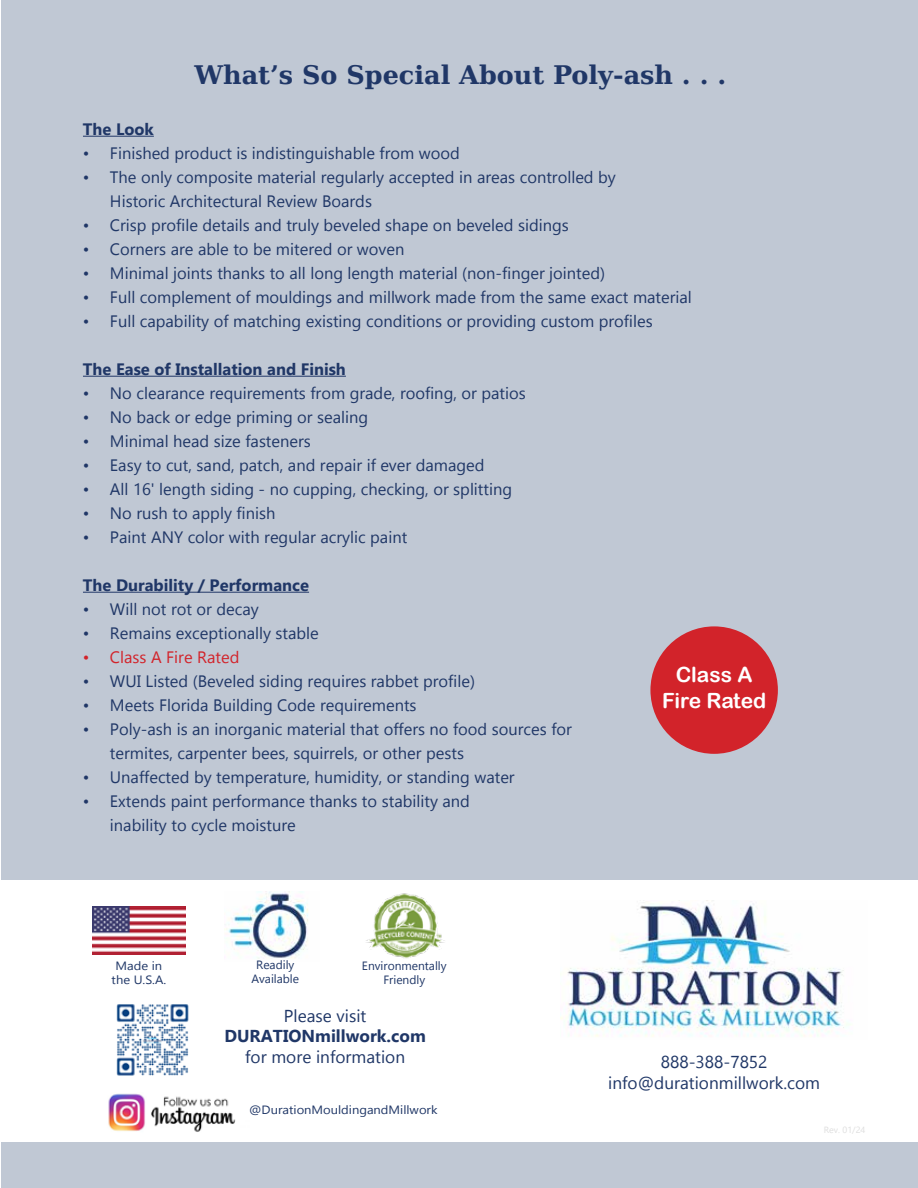
<style>
.page{position:relative;width:918px;height:1188px;background:#fff}
.page>*{position:absolute;margin:0;border:0;box-sizing:border-box;transform-origin:0 0}
.t1{font:700 25.5px "Bitstream Vera Serif";color:#203767}
.t2{font:21px/25.2px "Arial Rounded MT Bold";color:#fff;text-align:center}
.t3{font:17.25px/20.7px "Gadugi";color:#203767;text-align:center}
.t4{font:700 17.25px "Gadugi";color:#203767}
.t5{font:16.5px/24px "Gadugi";color:#203767}
.t6{font:700 16.5px "Gadugi";color:#203767}
.t7{font:16.5px "Gadugi";color:#d2232a}
.t8{font:12px/13.5px "Gadugi";color:#203767;text-align:center;scale:1.08 1}
.t9{font:12px/13.5px "Gadugi";color:#203767;text-align:center}
.t10{font:9px "Gadugi";color:#dedede}
</style>
<div class="page">
<div style="left:2px;top:0;width:916px;height:1188px;background:#c0c8d4"></div>
<div style="left:0;top:880px;width:918px;height:261px;background:#fff"></div>
<img style="left:108px;top:1093px;width:128px;height:39px">
<img style="left:92px;top:906px;width:94px;height:49px">
<img style="left:224px;top:891px;width:84px;height:68px">
<img style="left:366px;top:893px;width:79px;height:66px">
<img style="left:561px;top:903px;width:283px;height:134px">
<hr style="left:83px;top:136px;width:71px;height:1px;background:#203767">
<hr style="left:83px;top:376px;width:263px;height:1px;background:#203767">
<hr style="left:83px;top:592px;width:226px;height:1px;background:#203767">
<div style="left:650px;top:626px;width:128px;height:128px;background:#d2232a;border-radius:50%"></div>
<img style="left:116px;top:1004px;width:73px;height:72px">
<h1 class="t1" style="left:195px;top:60px;width:533px">What’s So Special About Poly-ash . . .</h1>
<p class="t6" style="left:83px;top:119px;width:72px">The Look</p>
<p class="t5" style="left:83px;top:141px;width:378px">• Finished product is indistinguishable from wood</p>
<p class="t5" style="left:110px;top:165px;width:507px;text-indent:-27px">• The only composite material regularly accepted in areas controlled by<br>Historic Architectural Review Boards</p>
<p class="t5" style="left:83px;top:213px;width:487px">• Crisp profile details and truly beveled shape on beveled sidings</p>
<p class="t5" style="left:83px;top:237px;width:323px">• Corners are able to be mitered or woven</p>
<p class="t5" style="left:83px;top:261px;width:524px">• Minimal joints thanks to all long length material (non-finger jointed)</p>
<p class="t5" style="left:83px;top:285px;width:610px">• Full complement of mouldings and millwork made from the same exact material</p>
<p class="t5" style="left:83px;top:309px;width:571px">• Full capability of matching existing conditions or providing custom profiles</p>
<p class="t6" style="left:83px;top:359px;width:264px">The Ease of Installation and Finish</p>
<p class="t5" style="left:83px;top:381px;width:444px">• No clearance requirements from grade, roofing, or patios</p>
<p class="t5" style="left:83px;top:405px;width:287px">• No back or edge priming or sealing</p>
<p class="t5" style="left:83px;top:429px;width:229px">• Minimal head size fasteners</p>
<p class="t5" style="left:83px;top:453px;width:403px">• Easy to cut, sand, patch, and repair if ever damaged</p>
<p class="t5" style="left:83px;top:477px;width:431px">• All 16' length siding - no cupping, checking, or splitting</p>
<p class="t5" style="left:83px;top:501px;width:194px">• No rush to apply finish</p>
<p class="t5" style="left:83px;top:525px;width:326px">• Paint ANY color with regular acrylic paint</p>
<p class="t6" style="left:83px;top:575px;width:228px">The Durability / Performance</p>
<p class="t5" style="left:83px;top:597px;width:177px">• Will not rot or decay</p>
<p class="t5" style="left:83px;top:621px;width:237px">• Remains exceptionally stable</p>
<p class="t7" style="left:83px;top:647px;width:158px">• Class A Fire Rated</p>
<p class="t5" style="left:83px;top:669px;width:394px">• WUI Listed (Beveled siding requires rabbet profile)</p>
<p class="t5" style="left:83px;top:693px;width:335px">• Meets Florida Building Code requirements</p>
<p class="t5" style="left:110px;top:717px;width:464px;text-indent:-27px">• Poly-ash is an inorganic material that offers no food sources for termites, carpenter bees, squirrels, or other pests</p>
<p class="t5" style="left:83px;top:765px;width:433px">• Unaffected by temperature, humidity, or standing water</p>
<p class="t5" style="left:110px;top:789px;width:362px;text-indent:-27px">• Extends paint performance thanks to stability and inability to cycle moisture</p>
<p class="t2" style="left:662px;top:662px;width:106px">Class A<br>Fire Rated</p>
<p class="t8" style="left:112px;top:959px;width:52px">Made in the U.S.A.</p>
<p class="t9" style="left:251px;top:958px;width:49px">Readily<br>Available</p>
<p class="t9" style="left:362px;top:959px;width:86px">Environmentally<br>Friendly</p>
<p class="t3" style="left:284px;top:1005px;width:84px">Please visit</p>
<p class="t4" style="left:224px;top:1026px;width:203px">DURATIONmillwork.com</p>
<p class="t3" style="left:245px;top:1047px;width:161px">for more information</p>
<p class="t3" style="left:608px;top:1052px;width:213px">888-388-7852 info@durationmillwork.com</p>
<p class="t8" style="left:249px;top:1103px;width:176px">@DurationMouldingandMillwork</p>
<p class="t10" style="left:824px;top:1125px;width:43px">Rev. 01/24</p>
</div>
